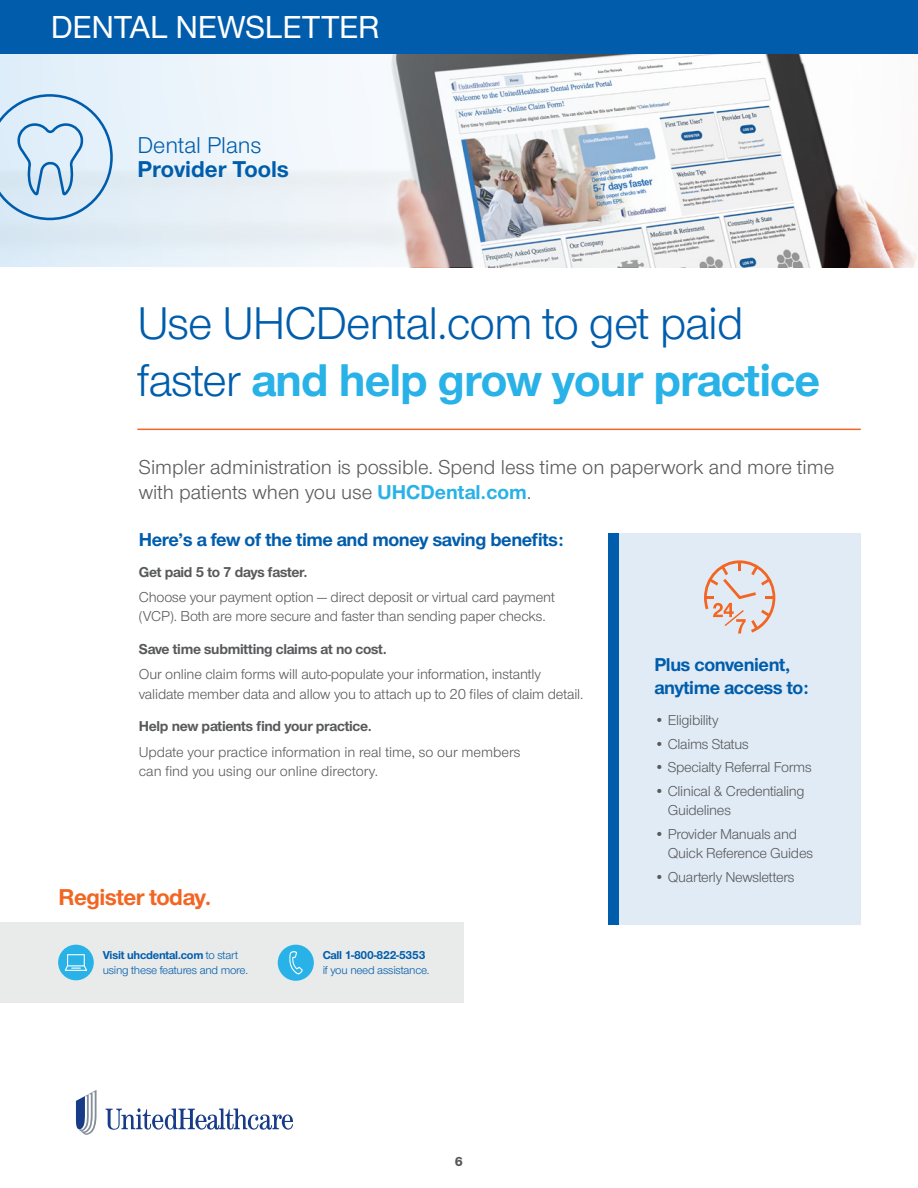
<style>
.page{position:relative;width:918px;height:1188px;background:#fff}
.page>*{position:absolute;margin:0;border:0;box-sizing:border-box;transform-origin:0 0}
.t1{font:47.55px/56.8px "UHC Sans";letter-spacing:-.02em;color:#005dac}
.t2{font:500 33px "UHC Sans";letter-spacing:-.01em;color:#fff}
.t3{font:700 23.7px "UHC Sans";letter-spacing:-.02em;color:#f26522}
.t4{font:700 23.7px "UHC Sans";color:#005dac}
.t5{font:23.7px "UHC Sans";color:#005dac}
.t6{font:20.85px/24.9px "UHC Sans";color:#58595b}
.t7{font:700 19.35px/22.4px "UHC Sans";letter-spacing:-.02em;color:#005dac}
.t8{font:14.85px/19.4px "UHC Sans";letter-spacing:-.01em;color:#58595b}
.t9{font:700 14.85px "UHC Sans";letter-spacing:-.02em;color:#58595b}
.t10{font:800 13.5px "UHC Sans";color:#57585a}
.t11{font:11.85px/14.9px "UHC Sans";letter-spacing:-.02em;color:#005dac}
.t12{font:700 11.85px "UHC Sans";letter-spacing:-.02em;color:#005dac}
.s1{font-weight:700;color:#29b2e7}
.s2{font-weight:700}
</style>
<div class="page">
<div style="left:0;top:0;width:918px;height:54px;background:#015dac"></div>
<div style="left:0;top:923px;width:464px;height:80px;background:#e9eaea"></div>
<div style="left:58px;top:945px;width:36px;height:35px;background:#29b2e7;border-radius:50%"></div>
<svg style="left:65px;top:954px;width:22px;height:17px"></svg>
<div style="left:278px;top:945px;width:36px;height:36px;background:#29b2e7;border-radius:50%"></div>
<svg style="left:289px;top:951px;width:14px;height:23px"></svg>
<img style="left:799px;top:54px;width:119px;height:213px">
<svg style="left:0;top:54px;width:799px;height:213px"></svg>
<svg style="left:0;top:93px;width:114px;height:129px"></svg>
<hr style="left:137px;top:429px;width:724px;height:1px;background:#f26522">
<svg style="left:106px;top:1108px;width:187px;height:22px"></svg>
<svg style="left:76px;top:1090px;width:21px;height:45px"></svg>
<div style="left:619px;top:533px;width:242px;height:392px;background:#e1ebf5"></div>
<div style="left:608px;top:533px;width:11px;height:392px;background:#005dac"></div>
<svg style="left:704px;top:560px;width:71px;height:73px"></svg>
<svg style="left:0;top:54px;width:5px;height:5px"></svg>
<svg style="left:913px;top:54px;width:5px;height:5px"></svg>
<h2 class="t2" style="left:51px;top:5px;width:331px">DENTAL NEWSLETTER</h2>
<h3 class="t5" style="left:137px;top:130px;width:126px">Dental Plans</h3>
<h3 class="t4" style="left:137px;top:153px;width:153px">Provider Tools</h3>
<h1 class="t1" style="left:137px;top:293px;width:684px">Use UHCDental.com to get paid faster <span class="s1">and help grow your practice</span></h1>
<h3 class="t6" style="left:139px;top:454px;width:697px">Simpler administration is possible. Spend less time on paperwork and more time with patients when you use <span class="s1">UHCDental.com</span>.</h3>
<h3 class="t7" style="left:139px;top:527px;width:426px">Here’s a few of the time and money saving benefits:</h3>
<p class="t9" style="left:139px;top:562px;width:170px">Get paid 5 to 7 days faster.</p>
<p class="t8" style="left:139px;top:587px;width:418px">Choose your payment option — direct deposit or virtual card payment (VCP). Both are more secure and faster than sending paper checks.</p>
<p class="t9" style="left:139px;top:639px;width:250px">Save time submitting claims at no cost.</p>
<p class="t8" style="left:139px;top:664px;width:446px">Our online claim forms will auto-populate your information, instantly validate member data and allow you to attach up to 20 files of claim detail.</p>
<p class="t9" style="left:139px;top:717px;width:235px">Help new patients find your practice.</p>
<p class="t8" style="left:139px;top:742px;width:383px">Update your practice information in real time, so our members can find you using our online directory.</p>
<h3 class="t7" style="left:654px;top:653px;width:156px">Plus convenient, anytime access to:</h3>
<p class="t8" style="left:654px;top:710px;width:66px">• Eligibility</p>
<p class="t8" style="left:654px;top:733px;width:96px">• Claims Status</p>
<p class="t8" style="left:654px;top:757px;width:159px">• Specialty Referral Forms</p>
<p class="t8" style="left:668px;top:781px;width:138px;text-indent:-13px">• Clinical &amp; Credentialing<br>Guidelines</p>
<p class="t8" style="left:668px;top:824px;width:147px;text-indent:-13px">• Provider Manuals and<br>Quick Reference Guides</p>
<p class="t8" style="left:654px;top:867px;width:142px">• Quarterly Newsletters</p>
<h3 class="t3" style="left:59px;top:881px;width:154px">Register today.</h3>
<p class="t11" style="left:103px;top:948px;width:147px"><span class="s2">Visit uhcdental.com</span> to start using these features and more.</p>
<p class="t12" style="left:323px;top:948px;width:104px">Call 1-800-822-5353</p>
<p class="t11" style="left:323px;top:963px;width:108px">if you need assistance.</p>
<p class="t10" style="left:455px;top:1152px;width:10px">6</p>
</div>
